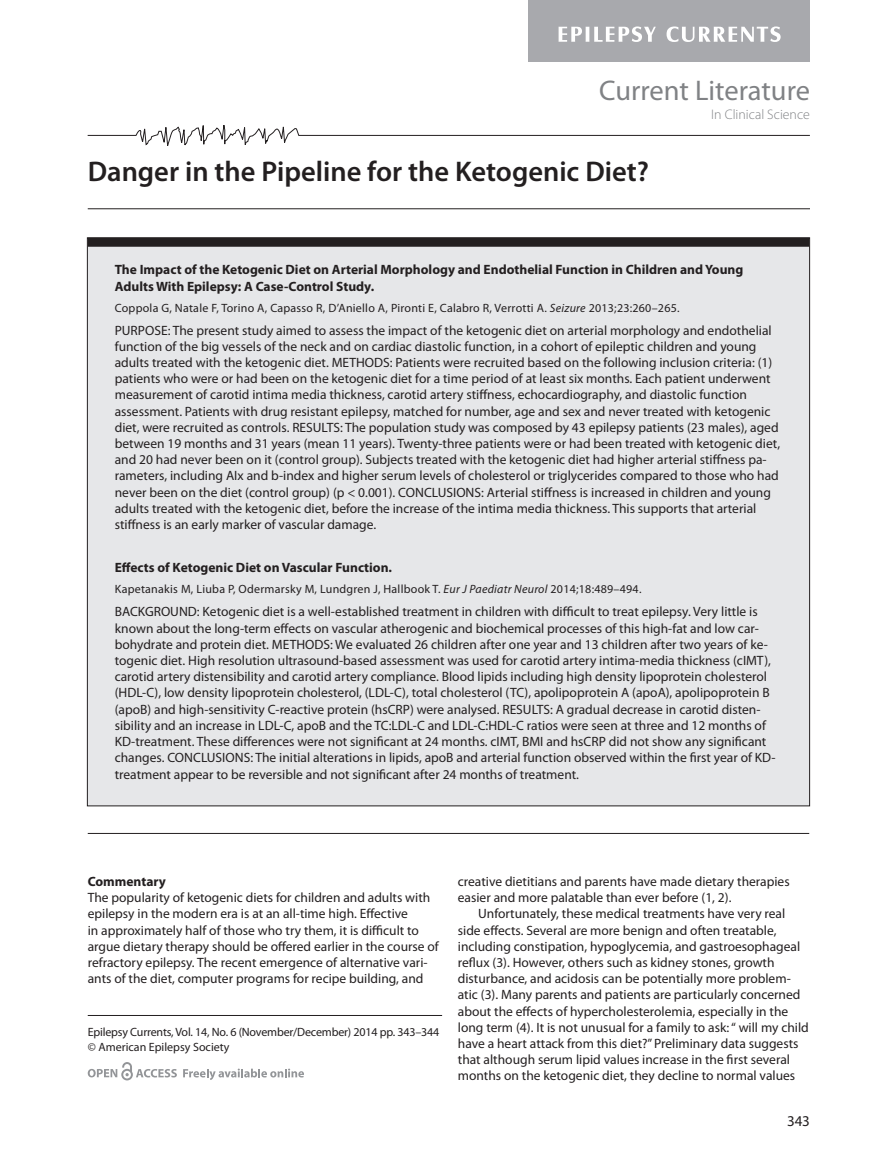
<style>
.page{position:relative;width:891px;height:1175px;background:#fff}
.page>*{position:absolute;margin:0;border:0;box-sizing:border-box;transform-origin:0 0}
.t1{font:600 28.5px "Myriad Pro";color:#231f20}
.t2{font:28.5px "Myriad Pro";color:#808285}
.t3{font:15px "Myriad Pro";color:#231f20}
.t4{font:300 13.8px "Myriad Pro";color:#808285}
.t5{font:13.5px/16.2px "Myriad Pro";color:#231f20}
.t6{font:700 13.5px/16.2px "Myriad Pro";color:#231f20}
.t7{font:12px "Myriad Pro";letter-spacing:.02em;color:#231f20}
.t8{font:12px/14.4px "Myriad Pro";letter-spacing:-.015em;color:#231f20}
.s1{font-style:italic}
</style>
<div class="page">
<hr style="left:88px;top:1015px;width:354px;height:1px;background:#231f20">
<svg style="left:183px;top:1068px;width:121px;height:12px"></svg>
<svg style="left:88px;top:1062px;width:89px;height:18px"></svg>
<svg style="left:87px;top:125px;width:723px;height:21px"></svg>
<div style="left:529px;top:0;width:281px;height:62px;background:#a8a9ad"></div>
<svg style="left:558px;top:26px;width:223px;height:16px"></svg>
<div style="left:87px;top:238px;width:723px;height:568px;background:#e6e7e9"></div>
<div style="left:88px;top:238px;width:721px;height:9px;background:#231f20"></div>
<hr style="left:88px;top:833px;width:721px;height:1px;background:#231f20">
<hr style="left:88px;top:208px;width:722px;height:1px;background:#231f20">
<h1 class="t2" style="left:599px;top:74px;width:212px">Current Literature</h1>
<p class="t4" style="left:711px;top:107px;width:100px">In Clinical Science</p>
<h1 class="t1" style="left:88px;top:156px;width:563px">Danger in the Pipeline for the Ketogenic Diet?</h1>
<p class="t6" style="left:115px;top:262px;width:630px">The Impact of the Ketogenic Diet on Arterial Morphology and Endothelial Function in Children and Young<br>Adults With Epilepsy: A Case-Control Study.</p>
<p class="t7" style="left:115px;top:301px;width:566px">Coppola G, Natale F, Torino A, Capasso R, D’Aniello A, Pironti E, Calabro R, Verrotti A. <span class="s1">Seizure</span> 2013;23:260–265.</p>
<p class="t5" style="left:115px;top:322px;width:667px">PURPOSE: The present study aimed to assess the impact of the ketogenic diet on arterial morphology and endothelial function of the big vessels of the neck and on cardiac diastolic function, in a cohort of epileptic children and young adults treated with the ketogenic diet. METHODS: Patients were recruited based on the following inclusion criteria: (1) patients who were or had been on the ketogenic diet for a time period of at least six months. Each patient underwent measurement of carotid intima media thickness, carotid artery stiffness, echocardiography, and diastolic function assessment. Patients with drug resistant epilepsy, matched for number, age and sex and never treated with ketogenic diet, were recruited as controls. RESULTS: The population study was composed by 43 epilepsy patients (23 males), aged between 19 months and 31 years (mean 11 years). Twenty-three patients were or had been treated with ketogenic diet, and 20 had never been on it (control group). Subjects treated with the ketogenic diet had higher arterial stiffness pa&shy;rameters, including AIx and b-index and higher serum levels of cholesterol or triglycerides compared to those who had never been on the diet (control group) (p &lt; 0.001). CONCLUSIONS: Arterial stiffness is increased in children and young adults treated with the ketogenic diet, before the increase of the intima media thickness. This supports that arterial stiffness is an early marker of vascular damage.</p>
<p class="t6" style="left:115px;top:560px;width:279px">Effects of Ketogenic Diet on Vascular Function.</p>
<p class="t7" style="left:115px;top:583px;width:528px">Kapetanakis M, Liuba P, Odermarsky M, Lundgren J, Hallbook T. <span class="s1">Eur J Paediatr Neurol</span> 2014;18:489–494.</p>
<p class="t5" style="left:115px;top:604px;width:662px">BACKGROUND: Ketogenic diet is a well-established treatment in children with difficult to treat epilepsy. Very little is known about the long-term effects on vascular atherogenic and biochemical processes of this high-fat and low car&shy;bohydrate and protein diet. METHODS: We evaluated 26 children after one year and 13 children after two years of ke&shy;togenic diet. High resolution ultrasound-based assessment was used for carotid artery intima-media thickness (cIMT), carotid artery distensibility and carotid artery compliance. Blood lipids including high density lipoprotein cholesterol (HDL-C), low density lipoprotein cholesterol, (LDL-C), total cholesterol (TC), apolipoprotein A (apoA), apolipoprotein B (apoB) and high-sensitivity C-reactive protein (hsCRP) were analysed. RESULTS: A gradual decrease in carotid disten&shy;sibility and an increase in LDL-C, apoB and the TC:LDL-C and LDL-C:HDL-C ratios were seen at three and 12 months of KD-treatment. These differences were not significant at 24 months. cIMT, BMI and hsCRP did not show any significant changes. CONCLUSIONS: The initial alterations in lipids, apoB and arterial function observed within the first year of KD&shy;treatment appear to be reversible and not significant after 24 months of treatment.</p>
<p class="t6" style="left:88px;top:873px;width:80px">Commentary</p>
<p class="t5" style="left:88px;top:889px;width:353px">The popularity of ketogenic diets for children and adults with epilepsy in the modern era is at an all-time high. Effective<br>in approximately half of those who try them, it is difficult to argue dietary therapy should be offered earlier in the course of refractory epilepsy. The recent emergence of alternative vari&shy;ants of the diet, computer programs for recipe building, and</p>
<p class="t8" style="left:88px;top:1025px;width:353px">Epilepsy Currents, Vol. 14, No. 6 (November/December) 2014 pp. 343–344 © American Epilepsy Society</p>
<p class="t5" style="left:458px;top:873px;width:333px">creative dietitians and parents have made dietary therapies easier and more palatable than ever before (1, 2).</p>
<p class="t5" style="left:458px;top:906px;width:352px;text-indent:20px">Unfortunately, these medical treatments have very real side effects. Several are more benign and often treatable, including constipation, hypoglycemia, and gastroesophageal reflux (3). However, others such as kidney stones, growth disturbance, and acidosis can be potentially more problem&shy;atic (3). Many parents and patients are particularly concerned about the effects of hypercholesterolemia, especially in the long term (4). It is not unusual for a family to ask: “ will my child have a heart attack from this diet?” Preliminary data suggests that although serum lipid values increase in the first several months on the ketogenic diet, they decline to normal values</p>
<p class="t3" style="left:787px;top:1113px;width:24px">343</p>
</div>
